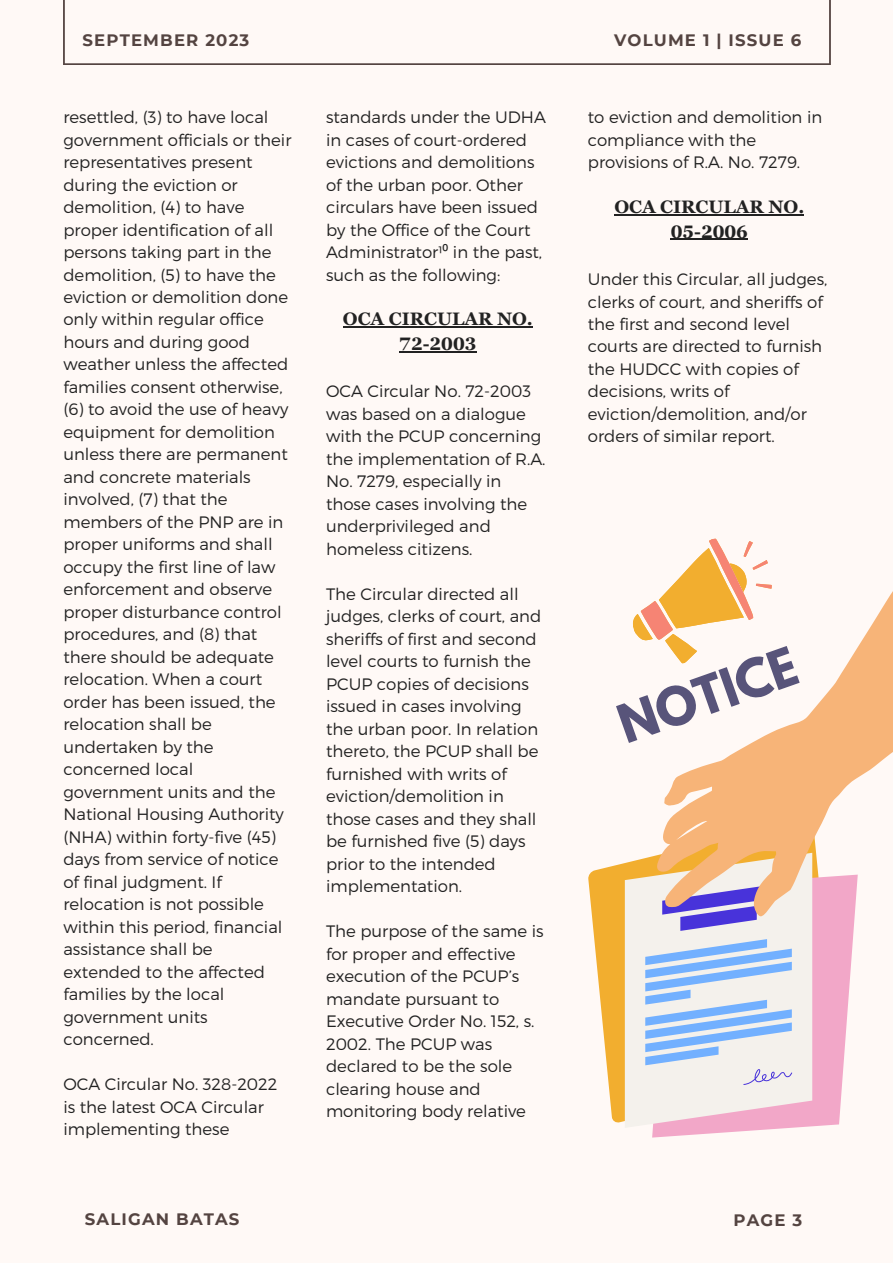
<style>
.page{position:relative;width:893px;height:1264px;background:#fff}
.page>*{position:absolute;margin:0;border:0;box-sizing:border-box;transform-origin:0 0}
.t1{font:700 47.25px "League Spartan";color:#58547a}
.t2{font:700 18px "Georgia Pro";color:#222}
.t3{font:300 16.5px/22.5px "Montserrat";color:#222}
.t4{font:700 16.5px "Montserrat";letter-spacing:.07em;color:#544441}
.s1{font-family:"Noto Sans";font-weight:400}
</style>
<div class="page">
<div style="left:0;top:0;width:892px;height:1262px;background:#fff9f6"></div>
<svg style="left:588px;top:866px;width:36px;height:257px;fill:#f2ae2f"></svg>
<svg style="left:652px;top:985px;width:198px;height:152px;fill:#f2a7c8"></svg>
<svg style="left:624px;top:985px;width:188px;height:142px;fill:#f4f1ec"></svg>
<svg style="left:645px;top:985px;width:147px;height:99px"></svg>
<svg style="left:611px;top:593px;width:281px;height:392px"></svg>
<svg style="left:620px;top:538px;width:162px;height:133px"></svg>
<hr style="left:343px;top:326px;width:190px;height:2px;background:#222">
<hr style="left:399px;top:351px;width:77px;height:1px;background:#222">
<hr style="left:614px;top:214px;width:190px;height:1px;background:#222">
<hr style="left:670px;top:239px;width:78px;height:1px;background:#222">
<p class="t4" style="left:82px;top:30px;width:168px">SEPTEMBER 2023</p>
<p class="t4" style="left:614px;top:30px;width:189px">VOLUME 1 | ISSUE 6</p>
<p class="t3" style="left:63px;top:105px;width:229px">resettled, (3) to have local government officials or their representatives present during the eviction or demolition, (4) to have proper identification of all persons taking part in the demolition, (5) to have the eviction or demolition done only within regular office hours and during good weather unless the affected families consent otherwise, (6) to avoid the use of heavy equipment for demolition unless there are permanent and concrete materials involved, (7) that the members of the PNP are in proper uniforms and shall occupy the first line of law enforcement and observe proper disturbance control procedures, and (8) that there should be adequate relocation. When a court order has been issued, the relocation shall be undertaken by the concerned local government units and the<br>National Housing Authority (NHA) within forty-five (45) days from service of notice of final judgment. If relocation is not possible within this period, financial assistance shall be extended to the affected families by the local government units concerned.</p>
<p class="t3" style="left:63px;top:1072px;width:215px">OCA Circular No. 328-2022 is the latest OCA Circular implementing these</p>
<p class="t3" style="left:326px;top:105px;width:221px">standards under the UDHA in cases of court-ordered evictions and demolitions of the urban poor. Other circulars have been issued by the Office of the Court<br>Administrator¹<span class="s1">⁰</span> in the past, such as the following:</p>
<p class="t2" style="left:343px;top:309px;width:191px">OCA CIRCULAR NO.</p>
<p class="t2" style="left:399px;top:334px;width:79px">72-2003</p>
<p class="t3" style="left:326px;top:379px;width:221px">OCA Circular No. 72-2003 was based on a dialogue with the PCUP concerning the implementation of R.A.<br>No. 7279, especially in those cases involving the underprivileged and homeless citizens.</p>
<p class="t3" style="left:326px;top:582px;width:217px">The Circular directed all judges, clerks of court, and sheriffs of first and second level courts to furnish the<br>PCUP copies of decisions issued in cases involving the urban poor. In relation thereto, the PCUP shall be furnished with writs of eviction/demolition in those cases and they shall be furnished five (5) days prior to the intended implementation.</p>
<p class="t3" style="left:326px;top:919px;width:219px">The purpose of the same is for proper and effective execution of the PCUP’s mandate pursuant to<br>Executive Order No. 152, s.<br>2002. The PCUP was declared to be the sole clearing house and monitoring body relative</p>
<p class="t3" style="left:587px;top:105px;width:236px">to eviction and demolition in compliance with the provisions of R.A. No. 7279.</p>
<p class="t2" style="left:614px;top:196px;width:191px">OCA CIRCULAR NO.</p>
<p class="t2" style="left:670px;top:221px;width:79px">05-2006</p>
<p class="t3" style="left:587px;top:267px;width:241px">Under this Circular, all judges, clerks of court, and sheriffs of the first and second level courts are directed to furnish the HUDCC with copies of decisions, writs of eviction/demolition, and/or orders of similar report.</p>
<p class="t1" style="left:612px;top:703px;width:188px;rotate:-19deg">NOTICE</p>
<p class="t4" style="left:85px;top:1208px;width:156px">SALIGAN BATAS</p>
<p class="t4" style="left:733px;top:1209px;width:70px">PAGE 3</p>
</div>
